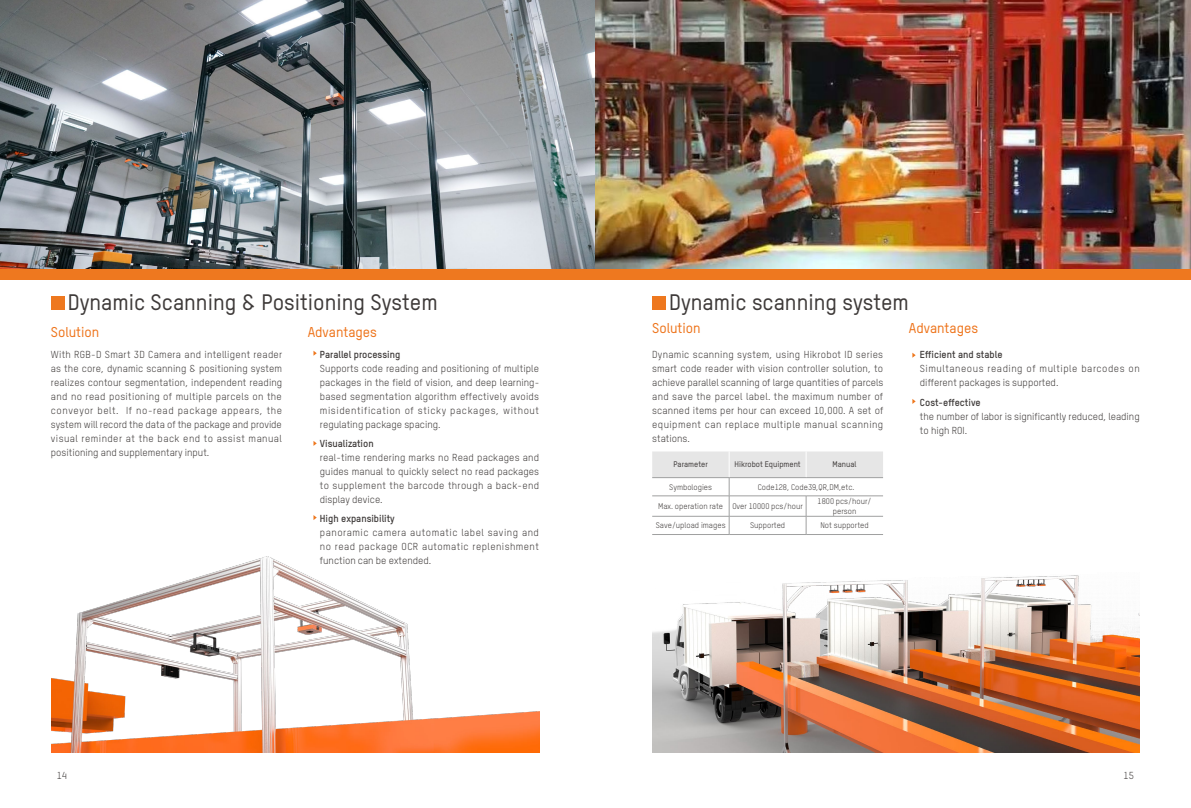
<style>
.page{position:relative;width:1191px;height:808px;background:#fff}
.page>*{position:absolute;margin:0;border:0;box-sizing:border-box;transform-origin:0 0}
.t1{font:500 22px "TSTARPRO";color:#3e3a39}
.t2{font:500 14px "TSTARPRO";color:#ee741b}
.t3{font:10px/14px "TSTARPRO";color:#3e3a39;text-align:justify}
.t4{font:700 10px "TSTARPRO";color:#3e3a39}
.t5{font:10px/14px "TSTARPRO";letter-spacing:.05em;color:#3e3a39}
.t6{font:8px/9.6px "TSTARPRO";color:#3e3a39;text-align:center}
.t7{font:500 8px "TSTARPRO";color:#3e3a39}
</style>
<div class="page">
<div style="left:51px;top:296px;width:13px;height:13px;background:#ee781f"></div>
<img style="left:51px;top:556px;width:488px;height:196px">
<img style="left:0;top:0;width:1191px;height:269px">
<svg style="left:313px;top:441px;width:4px;height:5px"></svg>
<svg style="left:313px;top:515px;width:4px;height:5px"></svg>
<svg style="left:313px;top:351px;width:4px;height:5px"></svg>
<div style="left:652px;top:296px;width:14px;height:13px;background:#ee781f"></div>
<div style="left:0;top:269px;width:1191px;height:10px;background:#ee781f"></div>
<svg style="left:912px;top:353px;width:3px;height:5px"></svg>
<svg style="left:912px;top:399px;width:3px;height:5px"></svg>
<img style="left:652px;top:575px;width:487px;height:177px">
<svg style="left:652px;top:451px;width:231px;height:83px"></svg>
<hr style="left:652px;top:534px;width:77px;height:1px;background:#9fa0a0">
<hr style="left:729px;top:534px;width:77px;height:1px;background:#9fa0a0">
<hr style="left:806px;top:534px;width:77px;height:1px;background:#9fa0a0">
<h1 class="t1" style="left:68px;top:288px;width:371px">Dynamic Scanning &amp; Positioning System</h1>
<h2 class="t2" style="left:51px;top:322px;width:50px">Solution</h2>
<p class="t3" style="left:51px;top:347px;width:233px">With RGB-D Smart 3D Camera and intelligent reader as the core, dynamic scanning &amp; positioning system realizes contour segmentation, independent reading and no read positioning of multiple parcels on the conveyor belt. If no-read package appears, the system will record the data of the package and provide visual reminder at the back end to assist manual positioning and supplementary input.</p>
<h2 class="t2" style="left:308px;top:322px;width:71px">Advantages</h2>
<p class="t4" style="left:320px;top:348px;width:82px">Parallel processing</p>
<p class="t3" style="left:320px;top:361px;width:221px">Supports code reading and positioning of multiple packages in the field of vision, and deep learning&shy;based segmentation algorithm effectively avoids misidentification of sticky packages, without regulating package spacing.</p>
<p class="t4" style="left:320px;top:437px;width:55px">Visualization</p>
<p class="t3" style="left:320px;top:450px;width:221px">real-time rendering marks no Read packages and guides manual to quickly select no read packages to supplement the barcode through a back-end display device.</p>
<p class="t4" style="left:320px;top:511px;width:76px">High expansibility</p>
<p class="t3" style="left:320px;top:524px;width:220px">panoramic camera automatic label saving and no read package OCR automatic replenishment function can be extended.</p>
<h1 class="t1" style="left:669px;top:288px;width:241px">Dynamic scanning system</h1>
<h2 class="t2" style="left:652px;top:319px;width:50px">Solution</h2>
<p class="t3" style="left:652px;top:347px;width:233px">Dynamic scanning system, using Hikrobot ID series smart code reader with vision controller solution, to achieve parallel scanning of large quantities of parcels and save the parcel label. the maximum number of scanned items per hour can exceed 10,000. A set of equipment can replace multiple manual scanning stations.</p>
<h2 class="t2" style="left:909px;top:319px;width:71px">Advantages</h2>
<p class="t4" style="left:920px;top:347px;width:84px">Efficient and stable</p>
<p class="t5" style="left:920px;top:361px;width:221px">Simultaneous reading of multiple barcodes on different packages is supported.</p>
<p class="t4" style="left:920px;top:395px;width:62px">Cost-effective</p>
<p class="t3" style="left:920px;top:409px;width:221px">the number of labor is significantly reduced, leading to high ROI.</p>
<p class="t7" style="left:673px;top:459px;width:36px">Parameter</p>
<p class="t7" style="left:734px;top:459px;width:68px">Hikrobot Equipment</p>
<p class="t7" style="left:832px;top:459px;width:25px">Manual</p>
<p class="t6" style="left:669px;top:482px;width:44px">Symbologies</p>
<p class="t6" style="left:757px;top:482px;width:98px">Code128, Code39,QR,DM,etc.</p>
<p class="t6" style="left:658px;top:501px;width:146px">Max. operation rate Over 10000 pcs/hour</p>
<p class="t6" style="left:817px;top:496px;width:55px">1800 pcs/hour/ person</p>
<p class="t6" style="left:656px;top:520px;width:71px">Save/upload images</p>
<p class="t6" style="left:750px;top:520px;width:37px">Supported</p>
<p class="t6" style="left:820px;top:520px;width:50px">Not supported</p>
<p class="t3" style="left:57px;top:768px;width:12px">14</p>
<p class="t3" style="left:1123px;top:768px;width:12px">15</p>
</div>
